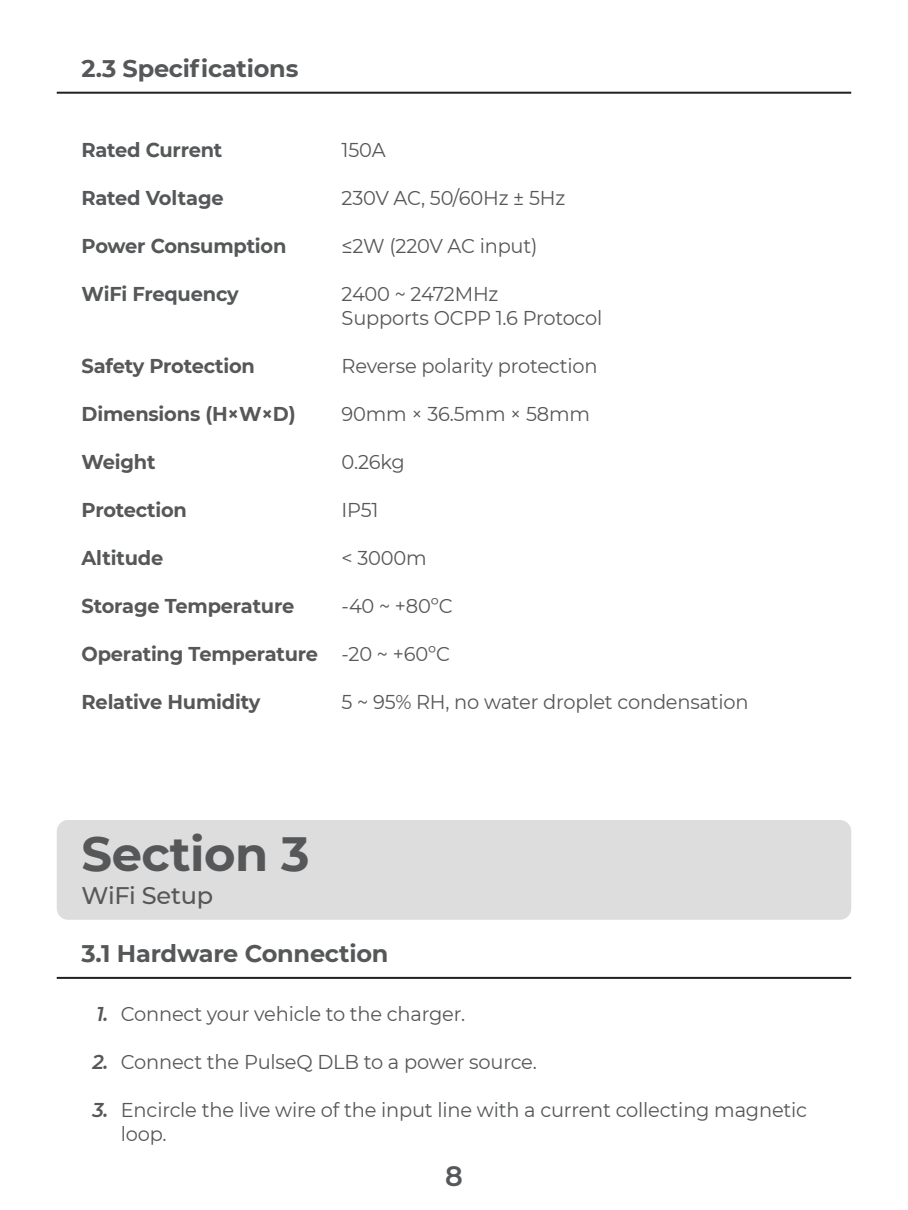
<style>
.page{position:relative;width:908px;height:1210px;background:#fff}
.page>*{position:absolute;margin:0;border:0;box-sizing:border-box;transform-origin:0 0}
.t1{font:700 48px "Montserrat";letter-spacing:-.01em;color:#555758}
.t2{font:600 28px "Montserrat";color:#555758}
.t3{font:700 24px "Montserrat";letter-spacing:-.01em;color:#555758}
.t4{font:500 24px "Montserrat";letter-spacing:-.01em;color:#555758}
.t5{font:20px/24px "Montserrat";letter-spacing:-.01em;color:#555758}
.t6{font:700 20px "Montserrat";letter-spacing:-.01em;color:#555758}
.t7{font:italic 600 20px "Montserrat";color:#555758}
</style>
<div class="page">
<hr style="left:57px;top:92px;width:793px;height:2px;background:#231f20">
<div style="left:57px;top:820px;width:793px;height:100px;background:#ddddde;border-radius:11px"></div>
<hr style="left:57px;top:977px;width:793px;height:2px;background:#231f20">
<p class="t3" style="left:81px;top:51px;width:218px">2.3 Specifications</p>
<p class="t6" style="left:81px;top:136px;width:142px">Rated Current</p>
<p class="t6" style="left:81px;top:184px;width:143px">Rated Voltage</p>
<p class="t6" style="left:81px;top:232px;width:206px">Power Consumption</p>
<p class="t6" style="left:81px;top:280px;width:159px">WiFi Frequency</p>
<p class="t6" style="left:81px;top:352px;width:175px">Safety Protection</p>
<p class="t6" style="left:81px;top:400px;width:215px">Dimensions (H×W×D)</p>
<p class="t6" style="left:81px;top:448px;width:75px">Weight</p>
<p class="t6" style="left:81px;top:496px;width:107px">Protection</p>
<p class="t6" style="left:81px;top:544px;width:83px">Altitude</p>
<p class="t6" style="left:81px;top:592px;width:214px">Storage Temperature</p>
<p class="t6" style="left:81px;top:640px;width:238px">Operating Temperature</p>
<p class="t6" style="left:81px;top:688px;width:180px">Relative Humidity</p>
<p class="t5" style="left:341px;top:137px;width:45px">150A</p>
<p class="t5" style="left:341px;top:185px;width:225px">230V AC, 50/60Hz ± 5Hz</p>
<p class="t5" style="left:341px;top:233px;width:197px">≤2W (220V AC input)</p>
<p class="t5" style="left:341px;top:281px;width:158px">2400 ~ 2472MHz</p>
<p class="t5" style="left:341px;top:305px;width:262px">Supports OCPP 1.6 Protocol</p>
<p class="t5" style="left:341px;top:353px;width:257px">Reverse polarity protection</p>
<p class="t5" style="left:341px;top:401px;width:250px">90mm × 36.5mm × 58mm</p>
<p class="t5" style="left:341px;top:449px;width:65px">0.26kg</p>
<p class="t5" style="left:341px;top:497px;width:38px">IP51</p>
<p class="t5" style="left:341px;top:545px;width:87px">&lt; 3000m</p>
<p class="t5" style="left:341px;top:593px;width:112px">-40 ~ +80ºC</p>
<p class="t5" style="left:341px;top:641px;width:110px">-20 ~ +60ºC</p>
<p class="t5" style="left:341px;top:689px;width:408px">5 ~ 95% RH, no water droplet condensation</p>
<p class="t1" style="left:81px;top:819px;width:229px">Section 3</p>
<p class="t4" style="left:81px;top:878px;width:133px">WiFi Setup</p>
<p class="t3" style="left:81px;top:936px;width:308px">3.1 Hardware Connection</p>
<p class="t7" style="left:96px;top:1000px;width:13px">1.</p>
<p class="t7" style="left:92px;top:1048px;width:18px">2.</p>
<p class="t7" style="left:92px;top:1096px;width:17px">3.</p>
<p class="t5" style="left:121px;top:1001px;width:345px">Connect your vehicle to the charger.</p>
<p class="t5" style="left:121px;top:1049px;width:417px">Connect the PulseQ DLB to a power source.</p>
<p class="t5" style="left:121px;top:1097px;width:687px">Encircle the live wire of the input line with a current collecting magnetic loop.</p>
<h2 class="t2" style="left:445px;top:1156px;width:19px">8</h2>
</div>
